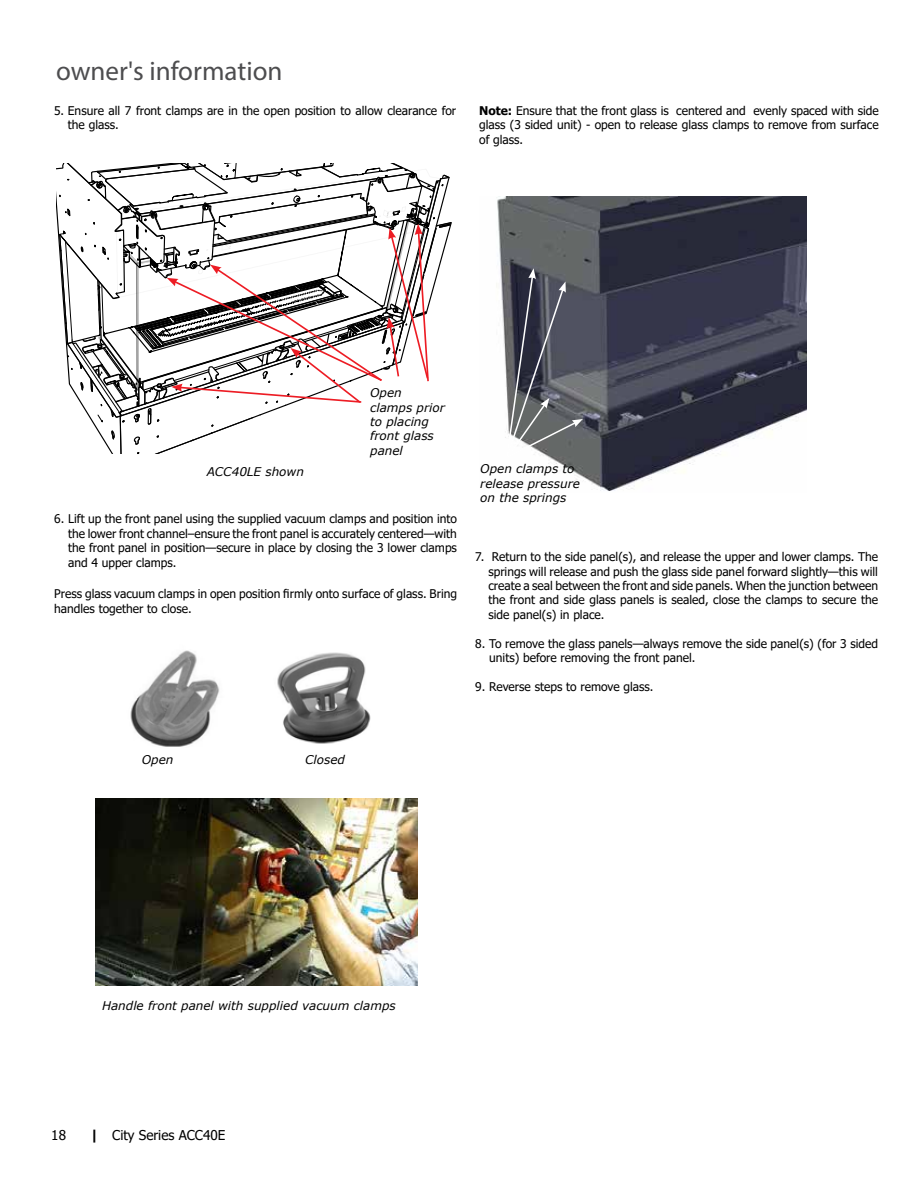
<style>
.page{position:relative;width:918px;height:1188px;background:#fff}
.page>*{position:absolute;margin:0;border:0;box-sizing:border-box;transform-origin:0 0}
.t1{font:27px "Myriad Pro";color:#4d4d4f}
.t2{font:13.5px "Tahoma";color:#000}
.t3{font:12px/14.4px "Tahoma";color:#000;text-align:justify}
.t4{font:italic 12px/14.4px "Verdana";color:#000}
.s1{font-weight:700}
</style>
<div class="page">
<svg style="left:56px;top:163px;width:396px;height:823px"></svg>
<img style="left:497px;top:197px;width:309px;height:294px">
<svg style="left:505px;top:268px;width:78px;height:192px;background:#64666e"></svg>
<img style="left:98px;top:639px;width:290px;height:121px">
<h1 class="t1" style="left:56px;top:55px;width:228px">owner's information</h1>
<p class="t3" style="left:68px;top:104px;width:390px;text-indent:-14px">5. Ensure all 7 front clamps are in the open position to allow clearance for the glass.</p>
<p class="t3" style="left:479px;top:104px;width:401px"><span class="s1">Note:</span> Ensure that the front glass is centered and evenly spaced with side glass (3 sided unit) - open to release glass clamps to remove from surface of glass.</p>
<p class="t4" style="left:207px;top:464px;width:99px">ACC40LE shown</p>
<p class="t4" style="left:370px;top:385px;width:76px">Open clamps prior to placing front glass panel</p>
<p class="t3" style="left:68px;top:513px;width:390px;text-indent:-14px">6. Lift up the front panel using the supplied vacuum clamps and position into the lower front channel–ensure the front panel is accurately centered—with the front panel in position—secure in place by closing the 3 lower clamps and 4 upper clamps.</p>
<p class="t3" style="left:54px;top:588px;width:404px">Press glass vacuum clamps in open position firmly onto surface of glass. Bring handles together to close.</p>
<p class="t4" style="left:480px;top:462px;width:101px">Open clamps to release pressure on the springs</p>
<p class="t3" style="left:488px;top:550px;width:391px;text-indent:-13px">7. Return to the side panel(s), and release the upper and lower clamps. The springs will release and push the glass side panel forward slightly—this will create a seal between the front and side panels. When the junction between the front and side glass panels is sealed, close the clamps to secure the side panel(s) in place.</p>
<p class="t3" style="left:489px;top:637px;width:390px;text-indent:-14px">8. To remove the glass panels—always remove the side panel(s) (for 3 sided units) before removing the front panel.</p>
<p class="t3" style="left:475px;top:680px;width:180px">9. Reverse steps to remove glass.</p>
<p class="t4" style="left:142px;top:752px;width:33px">Open</p>
<p class="t4" style="left:305px;top:753px;width:41px">Closed</p>
<p class="t4" style="left:102px;top:998px;width:295px">Handle front panel with supplied vacuum clamps</p>
<p class="t2" style="left:51px;top:1126px;width:16px">18</p>
<p class="t2" style="left:90px;top:1126px;width:137px"><span class="s1">|</span> City Series ACC40E</p>
</div>
